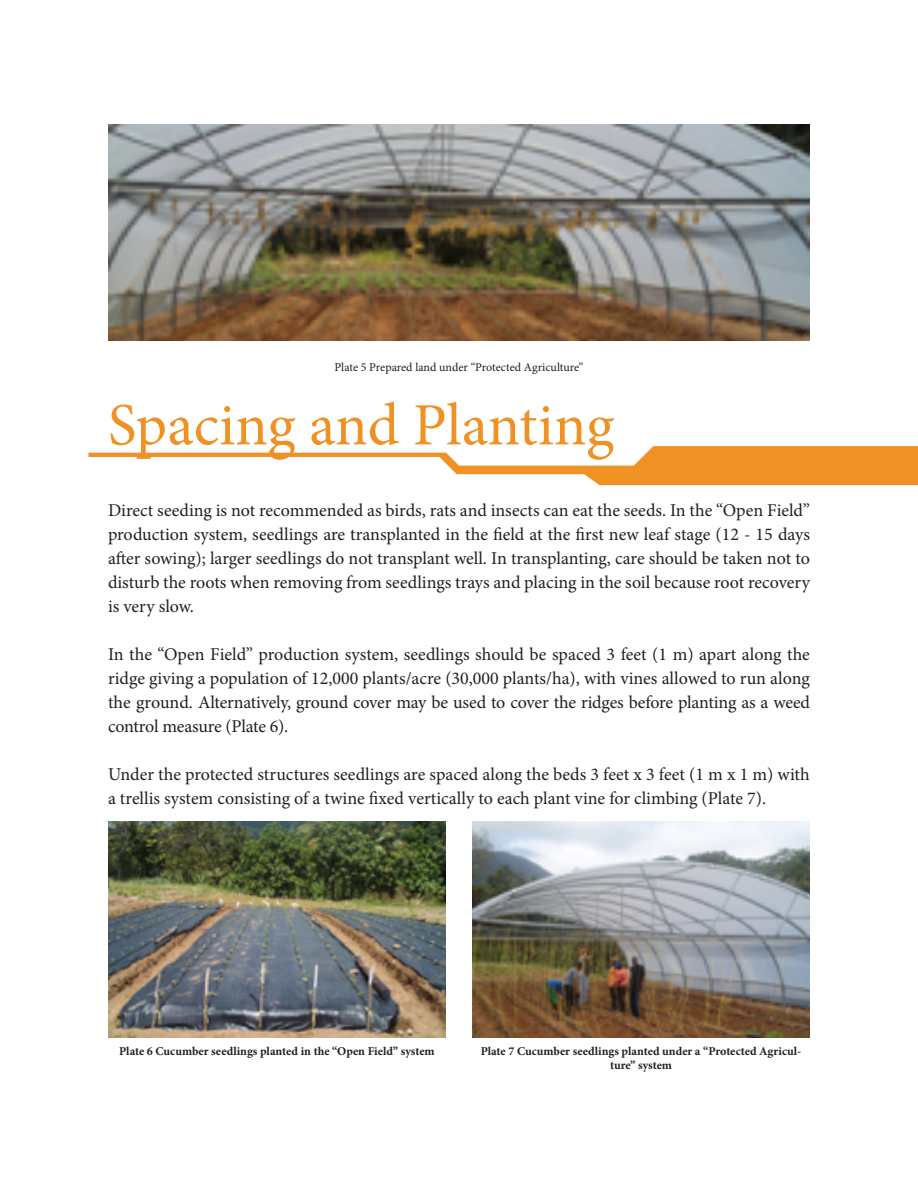
<style>
.page{position:relative;width:918px;height:1188px;background:#fff}
.page>*{position:absolute;margin:0;border:0;box-sizing:border-box;transform-origin:0 0}
.Paragraph_Style_1{font:60px "Minion Pro";letter-spacing:-.005em;color:#ef9125}
.Paragraph_Style_1-2{font:18px/24px "Minion Pro";letter-spacing:-.005em;color:#231f20;text-align:justify}
.t1{font:700 12px/14.4px "Minion Pro";color:#231f20;text-align:center}
.t2{font:12px "Minion Pro";letter-spacing:-.005em;color:#231f20}
</style>
<div class="page">
<img style="left:108px;top:125px;width:702px;height:216px">
<svg style="left:88px;top:446px;width:830px;height:39px"></svg>
<img style="left:108px;top:821px;width:338px;height:216px">
<img style="left:472px;top:821px;width:338px;height:216px">
<p class="t2" style="left:335px;top:359px;width:250px">Plate 5 Prepared land under “Protected Agriculture”</p>
<p class="Paragraph_Style_1" style="left:108px;top:385px;width:508px">Spacing and Planting</p>
<p class="Paragraph_Style_1-2" style="left:108px;top:499px;width:704px">Direct seeding is not recommended as birds, rats and insects can eat the seeds. In the “Open Field” production system, seedlings are transplanted in the field at the first new leaf stage (12 - 15 days after sowing); larger seedlings do not transplant well. In transplanting, care should be taken not to disturb the roots when removing from seedlings trays and placing in the soil because root recovery is very slow.</p>
<p class="Paragraph_Style_1-2" style="left:108px;top:643px;width:704px">In the “Open Field” production system, seedlings should be spaced 3 feet (1 m) apart along the ridge giving a population of 12,000 plants/acre (30,000 plants/ha), with vines allowed to run along the ground. Alternatively, ground cover may be used to cover the ridges before planting as a weed control measure (Plate 6).</p>
<p class="Paragraph_Style_1-2" style="left:108px;top:763px;width:703px">Under the protected structures seedlings are spaced along the beds 3 feet x 3 feet (1 m x 1 m) with a trellis system consisting of a twine fixed vertically to each plant vine for climbing (Plate 7).</p>
<p class="t1" style="left:119px;top:1043px;width:317px">Plate 6 Cucumber seedlings planted in the “Open Field” system</p>
<p class="t1" style="left:481px;top:1043px;width:322px">Plate 7 Cucumber seedlings planted under a “Protected Agricul&shy;ture” system</p>
</div>
